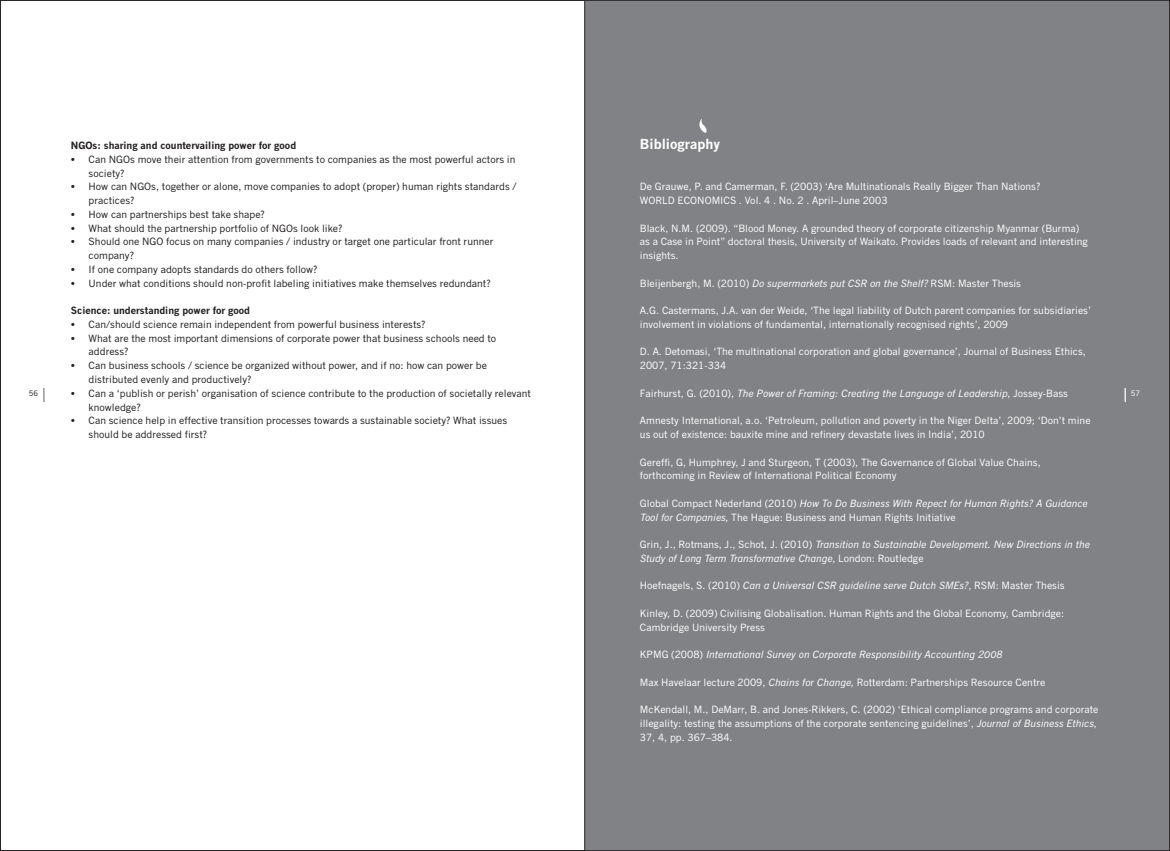
<style>
.page{position:relative;width:1170px;height:851px;background:#fff}
.page>*{position:absolute;margin:0;border:0;box-sizing:border-box;transform-origin:0 0}
.t1{font:700 13.75px "RS Merasmus Sans";color:#fff}
.t2{font:10px/13.8px "RS Merasmus Sans";color:#fff}
.t3{font:10px/13.8px "RS Merasmus Sans";color:#231f20}
.t4{font:italic 10px/13.8px "RS Merasmus Sans";color:#fff}
.t5{font:700 10px "RS Merasmus Sans";color:#231f20}
.t6{font:7.5px "RS Merasmus Sans";color:#231f20}
.t7{font:7.5px "RS Merasmus Sans";color:#fff}
.s1{font-style:italic}
.s2{font-style:normal}
</style>
<div class="page">
<div style="left:585px;top:0;width:584px;height:850px;background:#808285"></div>
<svg style="left:43px;top:388px;width:2px;height:14px"></svg>
<svg style="left:1124px;top:388px;width:1px;height:14px"></svg>
<svg style="left:699px;top:118px;width:8px;height:15px"></svg>
<h1 class="t1" style="left:640px;top:138px;width:82px">Bibliography</h1>
<p class="t2" style="left:640px;top:181px;width:402px">De Grauwe, P. and Camerman, F. (2003) ‘Are Multinationals Really Bigger Than Nations?<br>WORLD ECONOMICS . Vol. 4 . No. 2 . April–June 2003</p>
<p class="t2" style="left:640px;top:222px;width:449px">Black, N.M. (2009). “Blood Money. A grounded theory of corporate citizenship Myanmar (Burma) as a Case in Point” doctoral thesis, University of Waikato. Provides loads of relevant and interesting insights.</p>
<p class="t2" style="left:640px;top:277px;width:382px">Bleijenbergh, M. (2010) <span class="s1">Do supermarkets put CSR on the Shelf?</span> RSM: Master Thesis</p>
<p class="t2" style="left:640px;top:304px;width:452px">A.G. Castermans, J.A. van der Weide, ‘The legal liability of Dutch parent companies for subsidiaries’ involvement in violations of fundamental, internationally recognised rights’, 2009</p>
<p class="t2" style="left:640px;top:346px;width:447px">D. A. Detomasi, ‘The multinational corporation and global governance’, Journal of Business Ethics,<br>2007, 71:321-334</p>
<p class="t4" style="left:640px;top:387px;width:429px"><span class="s2">Fairhurst, G. (2010),</span> The Power of Framing: Creating the Language of Leadership, <span class="s2">Jossey-Bass</span></p>
<p class="t2" style="left:640px;top:414px;width:452px">Amnesty International, a.o. ‘Petroleum, pollution and poverty in the Niger Delta’, 2009; ‘Don’t mine us out of existence: bauxite mine and refinery devastate lives in India’, 2010</p>
<p class="t2" style="left:640px;top:456px;width:402px">Gereffi, G, Humphrey, J and Sturgeon, T (2003), The Governance of Global Value Chains, forthcoming in Review of International Political Economy</p>
<p class="t2" style="left:640px;top:497px;width:449px">Global Compact Nederland (2010) <span class="s1">How To Do Business With Repect for Human Rights? A Guidance<br>Tool for Companies,</span> The Hague: Business and Human Rights Initiative</p>
<p class="t4" style="left:640px;top:538px;width:451px"><span class="s2">Grin, J., Rotmans, J., Schot, J. (2010)</span> Transition to Sustainable Development. New Directions in the<br>Study of Long Term Transformative Change, <span class="s2">London: Routledge</span></p>
<p class="t4" style="left:640px;top:579px;width:426px"><span class="s2">Hoefnagels, S. (2010)</span> Can a Universal CSR guideline serve Dutch SMEs?<span class="s2">, RSM: Master Thesis</span></p>
<p class="t2" style="left:640px;top:607px;width:426px">Kinley, D. (2009) Civilising Globalisation. Human Rights and the Global Economy, Cambridge:<br>Cambridge University Press</p>
<p class="t4" style="left:640px;top:648px;width:364px"><span class="s2">KPMG (2008)</span> International Survey on Corporate Responsibility Accounting 2008</p>
<p class="t2" style="left:640px;top:676px;width:407px">Max Havelaar lecture 2009, <span class="s1">Chains for Change,</span> Rotterdam: Partnerships Resource Centre</p>
<p class="t2" style="left:640px;top:703px;width:460px">McKendall, M., DeMarr, B. and Jones-Rikkers, C. (2002) ‘Ethical compliance programs and corporate illegality: testing the assumptions of the corporate sentencing guidelines’, <span class="s1">Journal of Business Ethics,<br></span>37, 4, pp. 367–384.</p>
<p class="t5" style="left:71px;top:142px;width:227px">NGOs: sharing and countervailing power for good</p>
<p class="t3" style="left:89px;top:153px;width:428px;text-indent:-18px">• Can NGOs move their attention from governments to companies as the most powerful actors in society?</p>
<p class="t3" style="left:89px;top:181px;width:429px;text-indent:-18px">• How can NGOs, together or alone, move companies to adopt (proper) human rights standards / practices?</p>
<p class="t3" style="left:71px;top:208px;width:195px">• How can partnerships best take shape?</p>
<p class="t3" style="left:71px;top:222px;width:273px">• What should the partnership portfolio of NGOs look like?</p>
<p class="t3" style="left:89px;top:236px;width:406px;text-indent:-18px">• Should one NGO focus on many companies / industry or target one particular front runner company?</p>
<p class="t3" style="left:71px;top:263px;width:248px">• If one company adopts standards do others follow?</p>
<p class="t3" style="left:71px;top:277px;width:421px">• Under what conditions should non-profit labeling initiatives make themselves redundant?</p>
<p class="t5" style="left:71px;top:307px;width:181px">Science: understanding power for good</p>
<p class="t3" style="left:71px;top:318px;width:356px">• Can/should science remain independent from powerful business interests?</p>
<p class="t3" style="left:89px;top:332px;width:409px;text-indent:-18px">• What are the most important dimensions of corporate power that business schools need to address?</p>
<p class="t3" style="left:89px;top:359px;width:400px;text-indent:-18px">• Can business schools / science be organized without power, and if no: how can power be distributed evenly and productively?</p>
<p class="t3" style="left:89px;top:387px;width:444px;text-indent:-18px">• Can a ‘publish or perish’ organisation of science contribute to the production of societally relevant knowledge?</p>
<p class="t3" style="left:89px;top:414px;width:420px;text-indent:-18px">• Can science help in effective transition processes towards a sustainable society? What issues should be addressed first?</p>
<p class="t6" style="left:29px;top:391px;width:11px">56</p>
<p class="t7" style="left:1130px;top:391px;width:11px">57</p>
</div>
